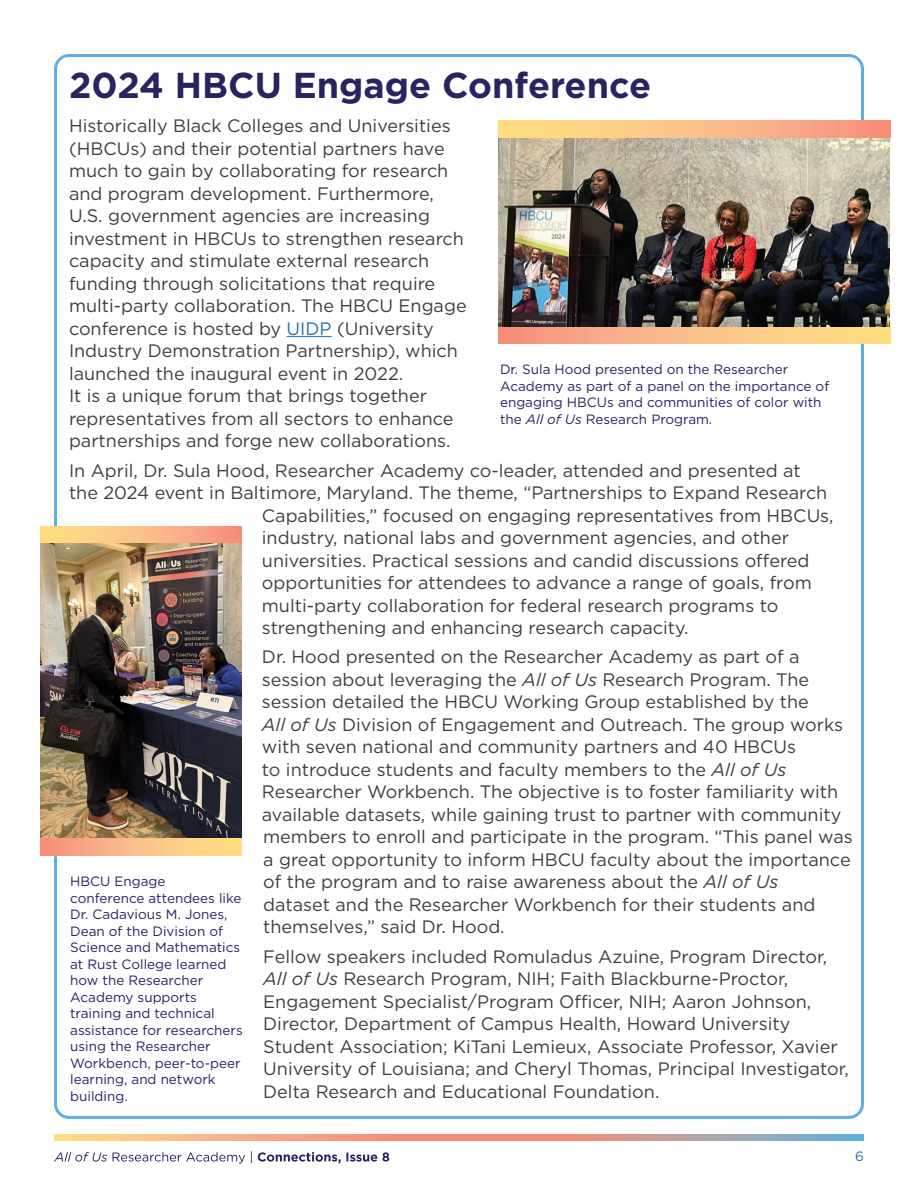
<style>
.page{position:relative;width:918px;height:1188px;background:#fff}
.page>*{position:absolute;margin:0;border:0;box-sizing:border-box;transform-origin:0 0}
.t1{font:700 36px "Gotham";color:#282460}
.t2{font:18px/22.5px "Gotham";color:#3e3e3f}
.t3{font:13.5px/16.5px "Gotham";color:#262262}
.t4{font:13.5px "Gotham";color:#216fb4}
.s1{color:#216fb4}
.s2{font-style:italic}
</style>
<div class="page">
<svg style="left:54px;top:1151px;width:335px;height:13px"></svg>
<svg style="left:54px;top:1134px;width:810px;height:6px;background:#dca590"></svg>
<hr style="left:287px;top:336px;width:45px;height:1px;background:#216fb4">
<img style="left:498px;top:137px;width:392px;height:190px">
<div style="left:498px;top:121px;width:392px;height:16px;background:linear-gradient(to right,#ffe688,#f69384)"></div>
<div style="left:498px;top:327px;width:392px;height:16px;background:linear-gradient(to right,#f69384,#ffe688)"></div>
<img style="left:41px;top:530px;width:201px;height:317px">
<div style="left:40px;top:526px;width:201px;height:17px;background:linear-gradient(to right,#ffe787,#f69384)"></div>
<div style="left:40px;top:839px;width:201px;height:16px;background:linear-gradient(to right,#f69283,#ffe688)"></div>
<h3 class="t1" style="left:69px;top:61px;width:584px">2024 HBCU Engage Conference</h3>
<p class="t2" style="left:69px;top:114px;width:399px">Historically Black Colleges and Universities (HBCUs) and their potential partners have much to gain by collaborating for research and program development. Furthermore, U.S. government agencies are increasing investment in HBCUs to strengthen research capacity and stimulate external research funding through solicitations that require multi-party collaboration. The HBCU Engage conference is hosted by <span class="s1">UIDP</span> (University Industry Demonstration Partnership), which launched the inaugural event in 2022.<br>It is a unique forum that brings together representatives from all sectors to enhance partnerships and forge new collaborations.</p>
<p class="t2" style="left:69px;top:459px;width:733px">In April, Dr. Sula Hood, Researcher Academy co-leader, attended and presented at</p>
<p class="t2" style="left:69px;top:481px;width:760px">the 2024 event in Baltimore, Maryland. The theme, “Partnerships to Expand Research</p>
<p class="t2" style="left:262px;top:504px;width:573px">Capabilities,” focused on engaging representatives from HBCUs,</p>
<p class="t2" style="left:262px;top:526px;width:529px">industry, national labs and government agencies, and other</p>
<p class="t2" style="left:262px;top:549px;width:549px">universities. Practical sessions and candid discussions offered</p>
<p class="t2" style="left:262px;top:571px;width:551px">opportunities for attendees to advance a range of goals, from</p>
<p class="t2" style="left:262px;top:594px;width:518px">multi-party collaboration for federal research programs to</p>
<p class="t2" style="left:262px;top:616px;width:428px">strengthening and enhancing research capacity.</p>
<p class="t2" style="left:262px;top:645px;width:592px">Dr. Hood presented on the Researcher Academy as part of a session about leveraging the <span class="s2">All of Us</span> Research Program. The session detailed the HBCU Working Group established by the<br><span class="s2">All of Us</span> Division of Engagement and Outreach. The group works with seven national and community partners and 40 HBCUs<br>to introduce students and faculty members to the <span class="s2">All of Us </span>Researcher Workbench. The objective is to foster familiarity with available datasets, while gaining trust to partner with community members to enroll and participate in the program. “This panel was a great opportunity to inform HBCU faculty about the importance of the program and to raise awareness about the <span class="s2">All of Us<br></span>dataset and the Researcher Workbench for their students and themselves,” said Dr. Hood.</p>
<p class="t2" style="left:263px;top:945px;width:587px">Fellow speakers included Romuladus Azuine, Program Director, <span class="s2">All of Us</span> Research Program, NIH; Faith Blackburne-Proctor, Engagement Specialist/Program Officer, NIH; Aaron Johnson, Director, Department of Campus Health, Howard University Student Association; KiTani Lemieux, Associate Professor, Xavier University of Louisiana; and Cheryl Thomas, Principal Investigator, Delta Research and Educational Foundation.</p>
<p class="t3" style="left:500px;top:361px;width:331px">Dr. Sula Hood presented on the Researcher Academy as part of a panel on the importance of engaging HBCUs and communities of color with the <span class="s2">All of Us</span> Research Program.</p>
<p class="t3" style="left:70px;top:873px;width:174px">HBCU Engage conference attendees like<br>Dr. Cadavious M. Jones,<br>Dean of the Division of<br>Science and Mathematics at Rust College learned how the Researcher<br>Academy supports training and technical assistance for researchers using the Researcher<br>Workbench, peer-to-peer learning, and network building.</p>
<p class="t4" style="left:855px;top:1148px;width:10px">6</p>
</div>
